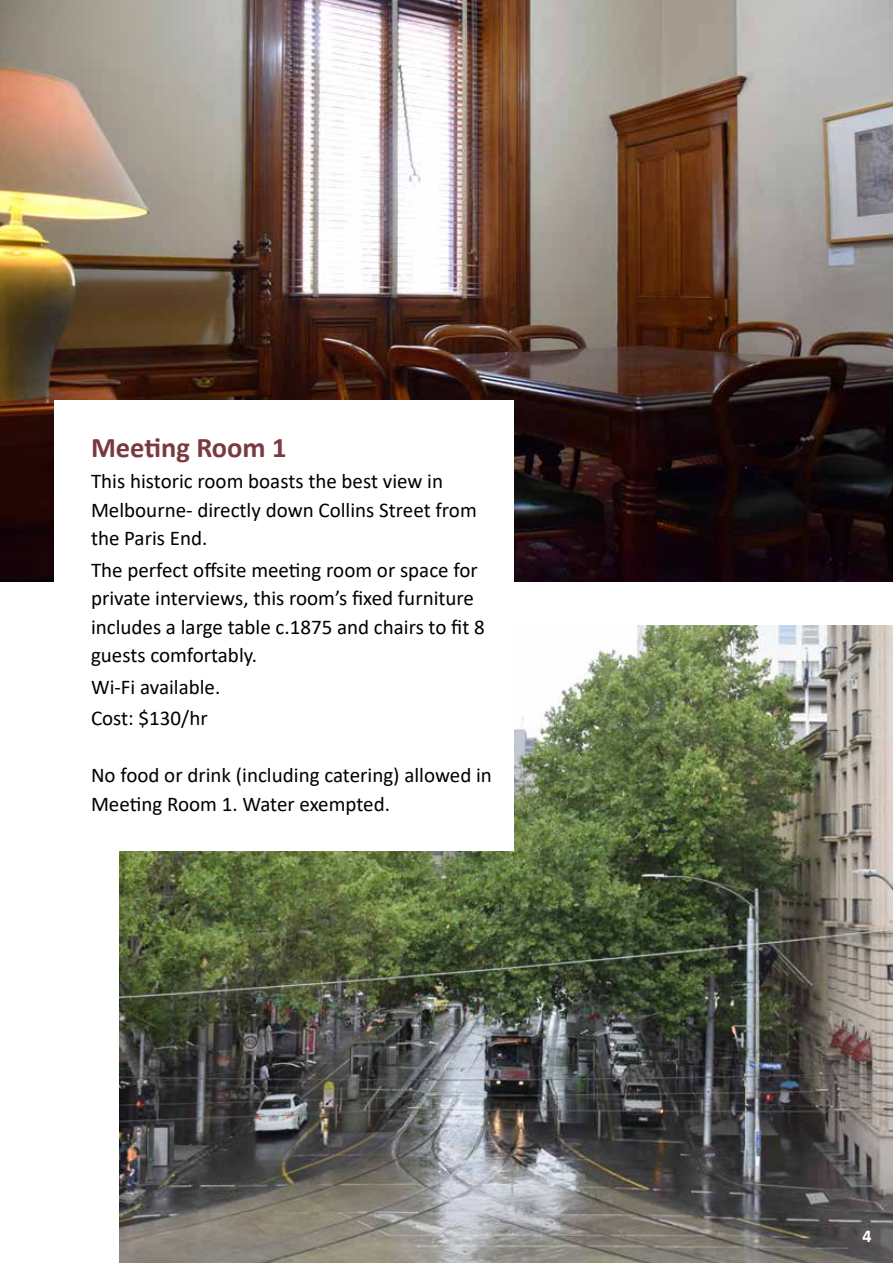
<style>
.page{position:relative;width:893px;height:1263px;background:#fff}
.page>*{position:absolute;margin:0;border:0;box-sizing:border-box;transform-origin:0 0}
.t1{font:700 28.5px "Calibri";color:#7b3940}
.t2{font:21px/28.5px "Calibri";color:#000}
.t3{font:700 18px "Calibri";color:#fff}
</style>
<div class="page">
<img style="left:119px;top:625px;width:774px;height:638px">
<img style="left:0;top:0;width:893px;height:581px">
<div style="left:54px;top:400px;width:459px;height:450px;background:#fff"></div>
<h1 class="t1" style="left:91px;top:427px;width:197px">Meeting Room 1</h1>
<p class="t2" style="left:91px;top:466px;width:387px">This historic room boasts the best view in<br>Melbourne- directly down Collins Street from the Paris End.</p>
<p class="t2" style="left:91px;top:555px;width:395px">The perfect offsite meeting room or space for private interviews, this room’s fixed furniture includes a large table c.1875 and chairs to fit 8 guests comfortably.</p>
<p class="t2" style="left:91px;top:670px;width:131px;line-height:31.5px">Wi-Fi available.<br>Cost: $130/hr</p>
<p class="t2" style="left:91px;top:760px;width:402px">No food or drink (including catering) allowed in<br>Meeting Room 1. Water exempted.</p>
<p class="t3" style="left:863px;top:1223px;width:11px">4</p>
</div>
